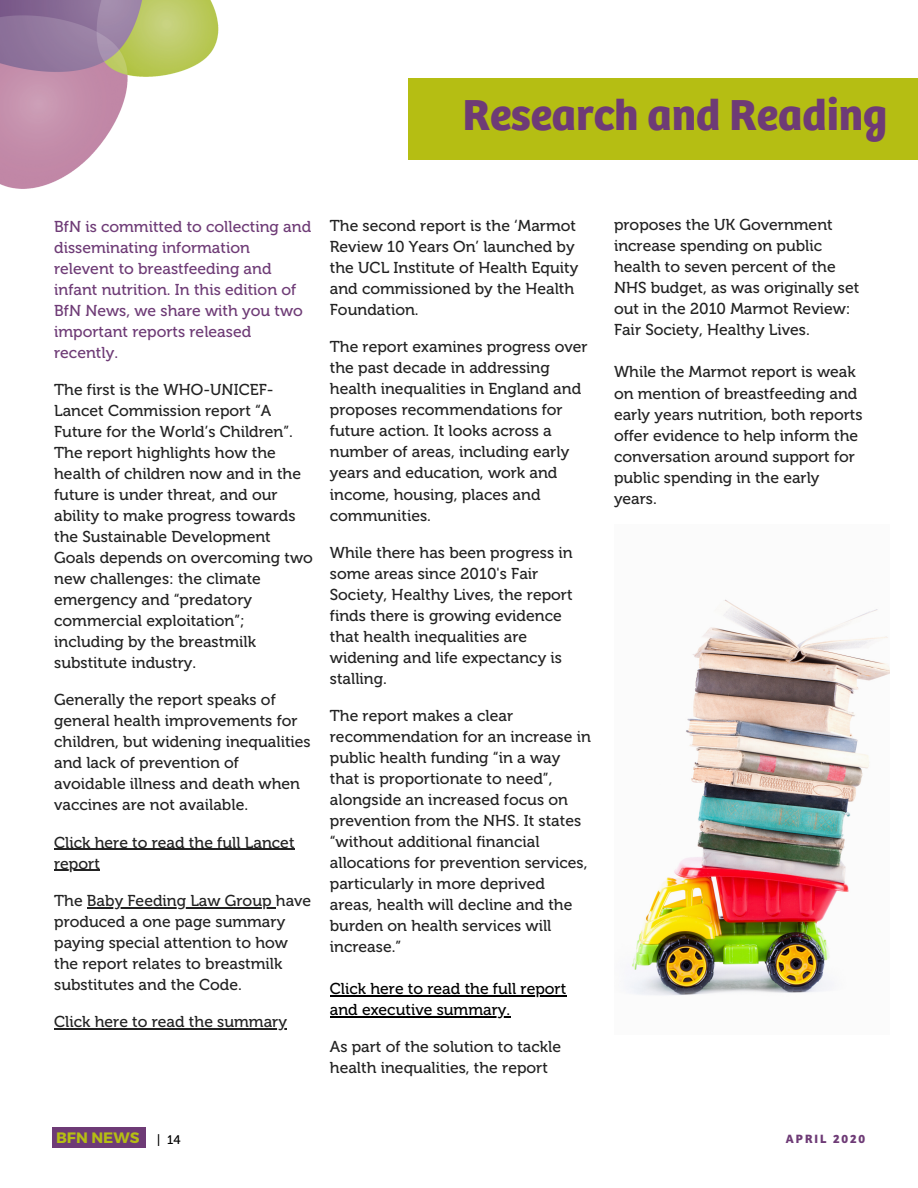
<style>
.page{position:relative;width:918px;height:1188px;background:#fff}
.page>*{position:absolute;margin:0;border:0;box-sizing:border-box;transform-origin:0 0}
.t1{font:700 45px "Bree";color:#6e3b76}
.t2{font:15.75px/21px "Museo 500";color:#222}
.t3{font:15.75px/21px "Museo 500";color:#6e3b76}
.t4{font:15.75px/21px "Museo 500";color:#000}
.t5{font:700 15.15px "Montserrat";color:#b5be13}
.t6{font:700 12.45px "Bree";letter-spacing:.16em;color:#6e3b76}
.t7{font:12.45px "Museo 500";color:#000}
</style>
<div class="page">
<div style="left:52px;top:1128px;width:94px;height:20px;background:#6e3b76"></div>
<div style="left:408px;top:78px;width:510px;height:81px;background:#b5be13"></div>
<img style="left:0;top:0;width:219px;height:189px">
<img style="left:626px;top:599px;width:264px;height:397px">
<hr style="left:54px;top:849px;width:241px;height:1px;background:#222">
<hr style="left:54px;top:870px;width:46px;height:1px;background:#222">
<hr style="left:87px;top:907px;width:189px;height:1px;background:#222">
<hr style="left:54px;top:1028px;width:36px;height:1px;background:#222">
<hr style="left:90px;top:1028px;width:197px;height:1px;background:#222">
<hr style="left:330px;top:996px;width:236px;height:1px;background:#000">
<hr style="left:330px;top:1017px;width:180px;height:1px;background:#000">
<p class="t1" style="left:463px;top:92px;width:426px">Research and Reading</p>
<p class="t3" style="left:54px;top:216px;width:259px">BfN is committed to collecting and disseminating information relevent to breastfeeding and infant nutrition. In this edition of<br>BfN News, we share with you two important reports released recently.</p>
<p class="t2" style="left:54px;top:379px;width:240px">The first is the WHO-UNICEF-<br>Lancet Commission report “A<br>Future for the World’s Children”.</p>
<p class="t2" style="left:54px;top:442px;width:260px">The report highlights how the health of children now and in the future is under threat, and our ability to make progress towards the Sustainable Development<br>Goals depends on overcoming two new challenges: the climate emergency and “predatory commercial exploitation”; including by the breastmilk substitute industry.</p>
<p class="t2" style="left:54px;top:689px;width:258px">Generally the report speaks of general health improvements for children, but widening inequalities and lack of prevention of avoidable illness and death when vaccines are not available.</p>
<p class="t2" style="left:54px;top:832px;width:242px">Click here to read the full Lancet report</p>
<p class="t2" style="left:54px;top:890px;width:259px">The Baby Feeding Law Group have produced a one page summary paying special attention to how the report relates to breastmilk substitutes and the Code.</p>
<p class="t2" style="left:54px;top:1011px;width:234px">Click here to read the summary</p>
<p class="t2" style="left:330px;top:215px;width:250px">The second report is the ‘Marmot<br>Review 10 Years On’ launched by the UCL Institute of Health Equity and commissioned by the Health<br>Foundation.</p>
<p class="t2" style="left:330px;top:336px;width:259px">The report examines progress over the past decade in addressing health inequalities in England and proposes recommendations for future action. It looks across a number of areas, including early years and education, work and income, housing, places and communities.</p>
<p class="t2" style="left:330px;top:542px;width:244px">While there has been progress in some areas since 2010's Fair<br>Society, Healthy Lives, the report finds there is growing evidence that health inequalities are widening and life expectancy is stalling.</p>
<p class="t2" style="left:330px;top:705px;width:263px">The report makes a clear recommendation for an increase in public health funding “in a way that is proportionate to need”, alongside an increased focus on prevention from the NHS. It states “without additional financial allocations for prevention services, particularly in more deprived areas, health will decline and the burden on health services will increase.”</p>
<p class="t4" style="left:330px;top:978px;width:238px">Click here to read the full report and executive summary.</p>
<p class="t2" style="left:330px;top:1037px;width:233px">As part of the solution to tackle health inequalities, the report</p>
<p class="t2" style="left:614px;top:214px;width:247px">proposes the UK Government increase spending on public health to seven percent of the<br>NHS budget, as was originally set out in the 2010 Marmot Review:<br>Fair Society, Healthy Lives.</p>
<p class="t2" style="left:614px;top:362px;width:250px">While the Marmot report is weak on mention of breastfeeding and early years nutrition, both reports offer evidence to help inform the conversation around support for public spending in the early years.</p>
<p class="t5" style="left:56px;top:1128px;width:85px">BFN NEWS</p>
<p class="t7" style="left:157px;top:1132px;width:25px">| 14</p>
<p class="t6" style="left:786px;top:1132px;width:81px">APRIL 2020</p>
</div>
